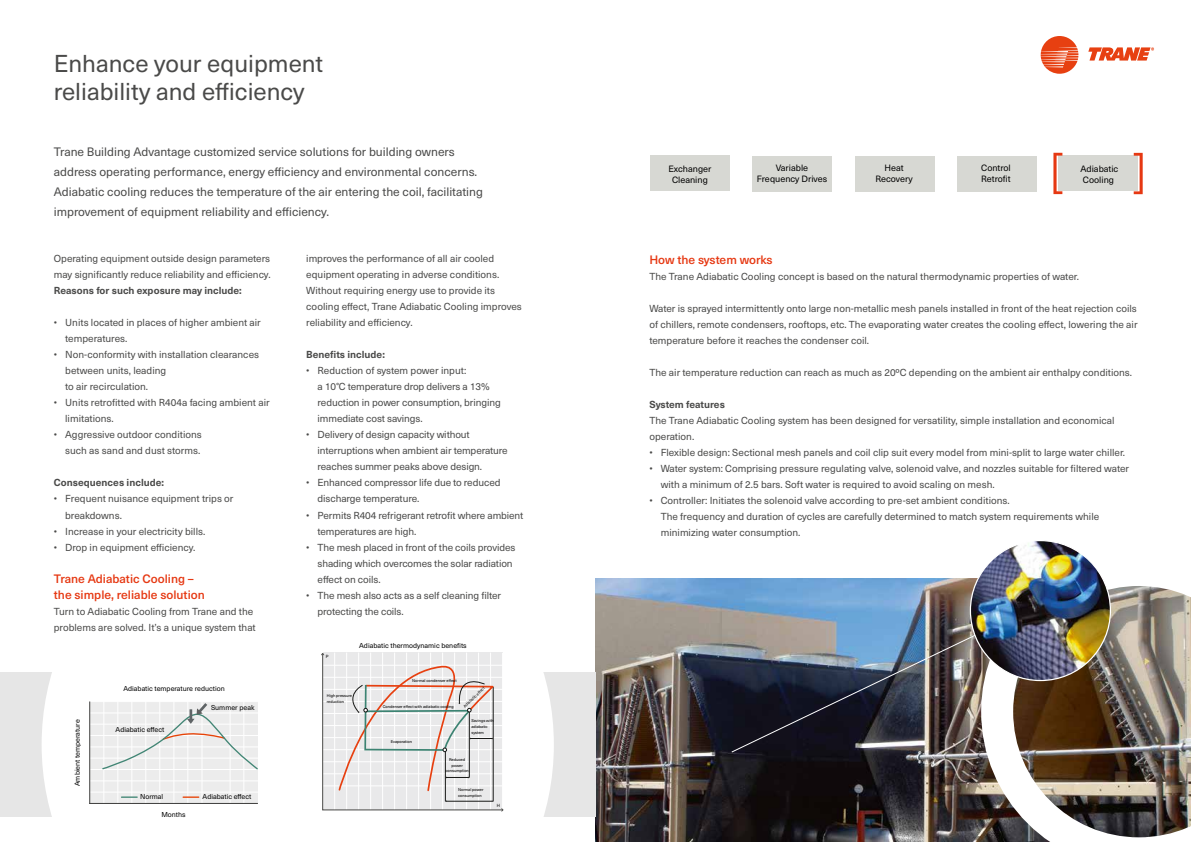
<style>
.page{position:relative;width:1191px;height:842px;background:#fff}
.page>*{position:absolute;margin:0;border:0;box-sizing:border-box;transform-origin:0 0}
.t1{font:24px/28px "Neue Haas Unica W1 G";color:#4a4a49}
.t2{font:12px/20px "Neue Haas Unica W1 G";color:#4a4a49}
.t3{font:500 12px/16px "Neue Haas Unica W1 G";color:#e63812}
.t4{font:10px/16px "Neue Haas Unica W1 G";color:#4a4a49}
.t5{font:700 10px "Neue Haas Unica W1 G";color:#4a4a49}
.t6{font:9px/11px "Neue Haas Unica W1 G";color:#000;text-align:center}
.t7{font:7px "Neue Haas Unica W1 G";color:#000}
.t8{font:4.4px "Neue Haas Unica W1 G";color:#000}
.t9{font:4px/5.9px "Neue Haas Unica W1 G";color:#000}
</style>
<div class="page">
<img style="left:595px;top:578px;width:386px;height:264px">
<img style="left:981px;top:556px;width:210px;height:286px">
<div style="left:0;top:672px;width:595px;height:145px;background:#e6e6e6"></div>
<div style="left:42px;top:652px;width:512px;height:165px;background:#fff"></div>
<div style="left:956px;top:156px;width:80px;height:35px;background:#d7d8d3"></div>
<div style="left:854px;top:157px;width:80px;height:35px;background:#d7d8d3"></div>
<div style="left:752px;top:156px;width:80px;height:35px;background:#d7d8d3"></div>
<div style="left:650px;top:155px;width:79px;height:35px;background:#d7d8d3"></div>
<div style="left:1058px;top:156px;width:80px;height:35px;background:#d7d8d3"></div>
<svg style="left:1053px;top:153px;width:9px;height:41px"></svg>
<svg style="left:1133px;top:153px;width:9px;height:41px"></svg>
<img style="left:730px;top:629px;width:257px;height:124px">
<img style="left:970px;top:541px;width:140px;height:139px;border-radius:70px">
<div style="left:73px;top:674px;width:185px;height:159px;background:#fff"></div>
<div style="left:90px;top:701px;width:168px;height:102px;background:#ececec"></div>
<hr style="left:90px;top:792px;width:168px;height:1px;background:#fff">
<hr style="left:90px;top:781px;width:168px;height:1px;background:#fff">
<hr style="left:90px;top:769px;width:168px;height:1px;background:#fff">
<hr style="left:90px;top:758px;width:168px;height:1px;background:#fff">
<hr style="left:90px;top:747px;width:168px;height:1px;background:#fff">
<hr style="left:90px;top:735px;width:168px;height:1px;background:#fff">
<hr style="left:90px;top:724px;width:168px;height:1px;background:#fff">
<hr style="left:90px;top:713px;width:168px;height:1px;background:#fff">
<hr style="left:90px;top:701px;width:168px;height:1px;background:#fff">
<hr style="left:89px;top:702px;width:1px;height:101px;background:#3e3e3d">
<hr style="left:118px;top:701px;width:1px;height:103px;background:#fff">
<hr style="left:132px;top:701px;width:1px;height:103px;background:#fff">
<hr style="left:104px;top:701px;width:1px;height:103px;background:#fff">
<hr style="left:146px;top:701px;width:1px;height:103px;background:#fff">
<hr style="left:160px;top:701px;width:1px;height:103px;background:#fff">
<hr style="left:188px;top:701px;width:1px;height:103px;background:#fff">
<hr style="left:244px;top:701px;width:1px;height:103px;background:#fff">
<hr style="left:174px;top:701px;width:1px;height:103px;background:#fff">
<hr style="left:202px;top:702px;width:1px;height:101px;background:#fff">
<hr style="left:230px;top:702px;width:1px;height:102px;background:#fff">
<hr style="left:90px;top:803px;width:167px;height:1px;background:#3e3e3d">
<svg style="left:122px;top:796px;width:15px;height:2px"></svg>
<svg style="left:183px;top:796px;width:16px;height:2px"></svg>
<svg style="left:101px;top:702px;width:157px;height:69px"></svg>
<svg style="left:321px;top:653px;width:182px;height:158px"></svg>
<svg style="left:1040px;top:36px;width:38px;height:38px"></svg>
<svg style="left:1088px;top:47px;width:66px;height:14px"></svg>
<h1 class="t1" style="left:54px;top:48px;width:271px">Enhance your equipment reliability and efficiency</h1>
<p class="t2" style="left:54px;top:141px;width:430px">Trane Building Advantage customized service solutions for building owners address operating performance, energy efficiency and environmental concerns.<br>Adiabatic cooling reduces the temperature of the air entering the coil, facilitating improvement of equipment reliability and efficiency.</p>
<p class="t4" style="left:54px;top:250px;width:218px">Operating equipment outside design parameters may significantly reduce reliability and efficiency.</p>
<p class="t5" style="left:54px;top:283px;width:189px">Reasons for such exposure may include:</p>
<p class="t4" style="left:65px;top:314px;width:197px;text-indent:-11px">• Units located in places of higher ambient air temperatures.</p>
<p class="t4" style="left:65px;top:346px;width:195px;text-indent:-11px">• Non-conformity with installation clearances between units, leading<br>to air recirculation.</p>
<p class="t4" style="left:65px;top:394px;width:206px;text-indent:-11px">• Units retrofitted with R404a facing ambient air limitations.</p>
<p class="t4" style="left:54px;top:426px;width:149px;text-align:right">• Aggressive outdoor conditions such as sand and dust storms.</p>
<p class="t5" style="left:54px;top:475px;width:112px">Consequences include:</p>
<p class="t4" style="left:65px;top:490px;width:170px;text-indent:-11px">• Frequent nuisance equipment trips or breakdowns.</p>
<p class="t4" style="left:54px;top:522px;width:153px">• Increase in your electricity bills.</p>
<p class="t4" style="left:54px;top:538px;width:143px">• Drop in equipment efficiency.</p>
<p class="t3" style="left:54px;top:569px;width:152px">Trane Adiabatic Cooling – the simple, reliable solution</p>
<p class="t4" style="left:54px;top:602px;width:203px">Turn to Adiabatic Cooling from Trane and the problems are solved. It’s a unique system that</p>
<p class="t7" style="left:72px;top:786px;width:68px;rotate:-90deg">Ambient temperature</p>
<p class="t7" style="left:123px;top:684px;width:103px">Adiabatic temperature reduction</p>
<p class="t7" style="left:116px;top:724px;width:50px">Adiabatic effect</p>
<p class="t7" style="left:211px;top:702px;width:45px">Summer peak</p>
<p class="t7" style="left:140px;top:791px;width:25px">Normal</p>
<p class="t7" style="left:203px;top:791px;width:50px">Adiabatic effect</p>
<p class="t7" style="left:161px;top:809px;width:26px">Months</p>
<p class="t4" style="left:306px;top:250px;width:217px">improves the performance of all air cooled equipment operating in adverse conditions.<br>Without requiring energy use to provide its cooling effect, Trane Adiabatic Cooling improves reliability and efficiency.</p>
<p class="t5" style="left:306px;top:347px;width:80px">Benefits include:</p>
<p class="t4" style="left:317px;top:362px;width:185px;text-indent:-11px">• Reduction of system power input:<br>a 10°C temperature drop delivers a 13% reduction in power consumption, bringing immediate cost savings.</p>
<p class="t4" style="left:317px;top:426px;width:192px;text-indent:-11px">• Delivery of design capacity without interruptions when ambient air temperature reaches summer peaks above design.</p>
<p class="t4" style="left:317px;top:474px;width:185px;text-indent:-11px">• Enhanced compressor life due to reduced discharge temperature.</p>
<p class="t4" style="left:317px;top:506px;width:207px;text-indent:-11px">• Permits R404 refrigerant retrofit where ambient temperatures are high.</p>
<p class="t4" style="left:317px;top:538px;width:199px;text-indent:-11px">• The mesh placed in front of the coils provides shading which overcomes the solar radiation effect on coils.</p>
<p class="t4" style="left:317px;top:586px;width:185px;text-indent:-11px">• The mesh also acts as a self cleaning filter protecting the coils.</p>
<p class="t8" style="left:326px;top:653px;width:4px">P</p>
<p class="t7" style="left:359px;top:640px;width:109px">Adiabatic thermodynamic benefits</p>
<p class="t9" style="left:412px;top:678px;width:46px">Normal condenser effect</p>
<p class="t9" style="left:327px;top:693px;width:27px">High pressure reduction</p>
<p class="t9" style="left:383px;top:703px;width:72px">Condenser effect with adiabatic cooling</p>
<p class="t9" style="left:391px;top:739px;width:23px">Evaporation</p>
<p class="t9" style="left:462px;top:704px;width:29px;rotate:-44deg">Adiabatic eff ect</p>
<p class="t9" style="left:471px;top:718px;width:24px">Savings with adiabatic system</p>
<p class="t9" style="left:445px;top:756px;width:25px;text-align:center">Reduced power consumption</p>
<p class="t9" style="left:458px;top:787px;width:27px">Normal power consumption</p>
<p class="t8" style="left:497px;top:802px;width:5px">H</p>
<p class="t6" style="left:981px;top:162px;width:31px;text-align:left">Control<br>Retrofit</p>
<p class="t6" style="left:875px;top:162px;width:39px">Heat<br>Recovery</p>
<p class="t6" style="left:756px;top:162px;width:72px">Variable<br>Frequency Drives</p>
<p class="t6" style="left:668px;top:162px;width:45px">Exchanger<br>Cleaning</p>
<p class="t6" style="left:1080px;top:163px;width:39px;text-align:left">Adiabatic<br>Cooling</p>
<p class="t3" style="left:649px;top:251px;width:125px">How the system works</p>
<p class="t4" style="left:649px;top:268px;width:431px">The Trane Adiabatic Cooling concept is based on the natural thermodynamic properties of water.</p>
<p class="t4" style="left:649px;top:300px;width:490px;text-align:justify">Water is sprayed intermittently onto large non-metallic mesh panels installed in front of the heat rejection coils of chillers, remote condensers, rooftops, etc. The evaporating water creates the cooling effect, lowering the air temperature before it reaches the condenser coil.</p>
<p class="t4" style="left:649px;top:364px;width:484px">The air temperature reduction can reach as much as 20ºC depending on the ambient air enthalpy conditions.</p>
<p class="t5" style="left:649px;top:397px;width:77px">System features</p>
<p class="t4" style="left:649px;top:412px;width:467px">The Trane Adiabatic Cooling system has been designed for versatility, simple installation and economical operation.</p>
<p class="t4" style="left:649px;top:444px;width:477px">• Flexible design: Sectional mesh panels and coil clip suit every model from mini-split to large water chiller.</p>
<p class="t4" style="left:660px;top:460px;width:470px;text-indent:-11px">• Water system: Comprising pressure regulating valve, solenoid valve, and nozzles suitable for filtered water with a minimum of 2.5 bars. Soft water is required to avoid scaling on mesh.</p>
<p class="t4" style="left:660px;top:492px;width:440px;text-indent:-11px">• Controller: Initiates the solenoid valve according to pre-set ambient conditions.<br>The frequency and duration of cycles are carefully determined to match system requirements while minimizing water consumption.</p>
</div>
